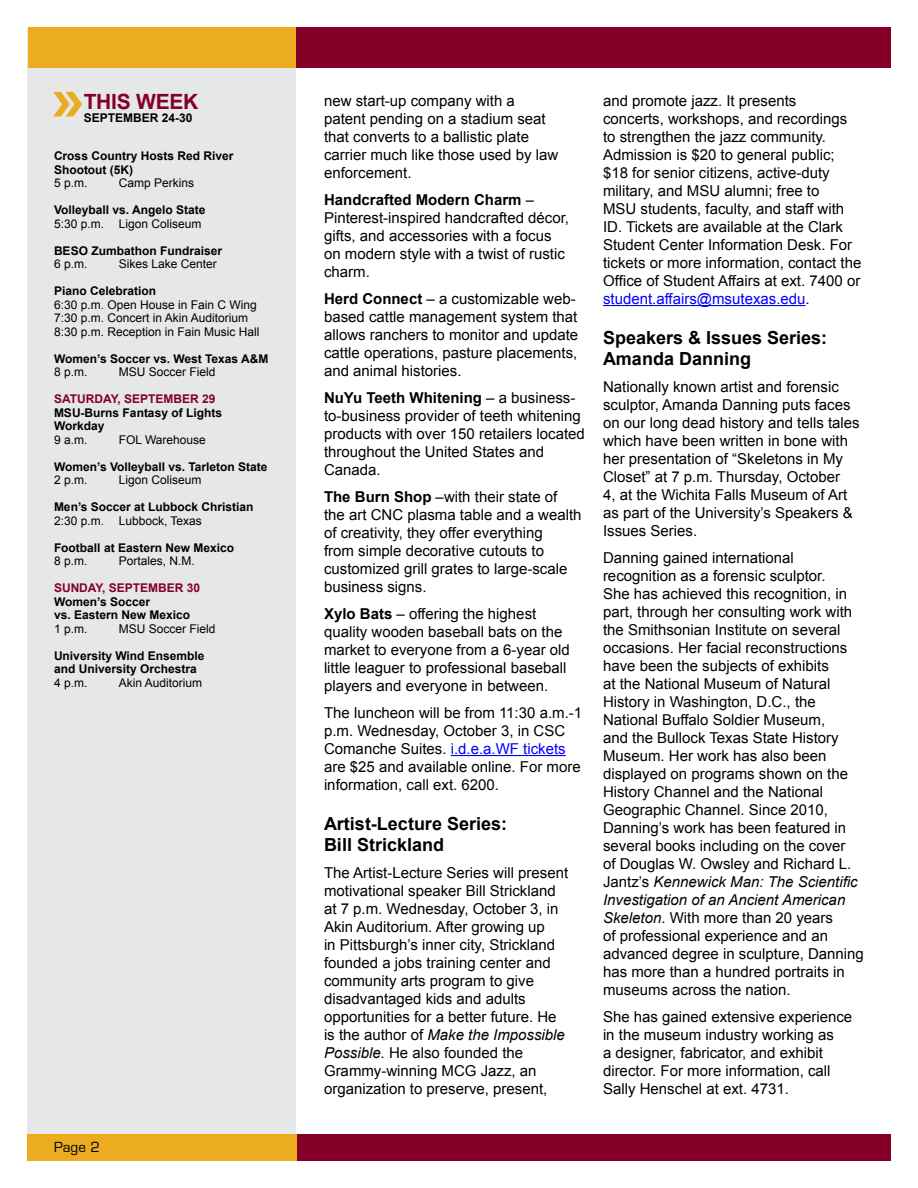
<style>
.page{position:relative;width:918px;height:1188px;background:#fff}
.page>*{position:absolute;margin:0;border:0;box-sizing:border-box;transform-origin:0 0}
.Category_hedder{font:700 21px "Arial";letter-spacing:-.01em;color:#840029}
.Headline{font:700 18px/21.6px "Arial";color:#000}
.Text{font:15px/18px "Arial";color:#000}
.t1{font:13.5px "Eurostile";color:#000}
.Calendar_event{font:700 12px/13.5px "Arial";color:#000}
.Calendar_event_locat{font:12px "Arial";color:#000}
.Calendar_date{font:700 12px "Arial";color:#840029}
.Category_hedder-2{font:700 12px "Arial";color:#000}
.s1{font-weight:700}
.s2{color:#00f}
.s3{font-style:italic}
</style>
<div class="page">
<div style="left:27px;top:28px;width:269px;height:1106px;background:#e6e7e8"></div>
<div style="left:291px;top:27px;width:600px;height:41px;background:#840029"></div>
<div style="left:28px;top:27px;width:267px;height:41px;background:#ebac20"></div>
<div style="left:291px;top:1134px;width:600px;height:27px;background:#840029"></div>
<div style="left:28px;top:1134px;width:269px;height:27px;background:#ebac20"></div>
<img style="left:53px;top:91px;width:29px;height:26px">
<hr style="left:451px;top:755px;width:115px;height:1px;background:#00f">
<hr style="left:603px;top:305px;width:203px;height:1px;background:#00f">
<p class="Category_hedder" style="left:84px;top:88px;width:116px">THIS WEEK</p>
<p class="Text" style="left:324px;top:92px;width:236px">new start-up company with a patent pending on a stadium seat that converts to a ballistic plate carrier much like those used by law enforcement.</p>
<p class="Text" style="left:324px;top:191px;width:247px"><span class="s1">Handcrafted Modern Charm</span> –<br>Pinterest-inspired handcrafted décor, gifts, and accessories with a focus on modern style with a twist of rustic charm.</p>
<p class="Text" style="left:324px;top:290px;width:256px"><span class="s1">Herd Connect</span> – a customizable web&shy;based cattle management system that allows ranchers to monitor and update cattle operations, pasture placements, and animal histories.</p>
<p class="Text" style="left:324px;top:389px;width:262px"><span class="s1">NuYu Teeth Whitening</span> – a business&shy;to-business provider of teeth whitening products with over 150 retailers located throughout the United States and<br>Canada.</p>
<p class="Text" style="left:324px;top:488px;width:259px"><span class="s1">The Burn Shop</span> –with their state of the art CNC plasma table and a wealth of creativity, they offer everything<br>from simple decorative cutouts to customized grill grates to large-scale business signs.</p>
<p class="Text" style="left:324px;top:605px;width:247px"><span class="s1">Xylo Bats</span> – offering the highest quality wooden baseball bats on the market to everyone from a 6-year old little leaguer to professional baseball players and everyone in between.</p>
<p class="Text" style="left:324px;top:704px;width:260px">The luncheon will be from 11:30 a.m.-1 p.m. Wednesday, October 3, in CSC Comanche Suites. <span class="s2">i.d.e.a.WF tickets </span>are $25 and available online. For more information, call ext. 6200.</p>
<p class="Headline" style="left:324px;top:813px;width:185px">Artist-Lecture Series:<br>Bill Strickland</p>
<p class="Text" style="left:324px;top:864px;width:246px">The Artist-Lecture Series will present motivational speaker Bill Strickland at 7 p.m. Wednesday, October 3, in Akin Auditorium. After growing up<br>in Pittsburgh’s inner city, Strickland founded a jobs training center and community arts program to give disadvantaged kids and adults opportunities for a better future. He is the author of <span class="s3">Make the Impossible Possible.</span> He also founded the Grammy-winning MCG Jazz, an organization to preserve, present,</p>
<p class="Category_hedder-2" style="left:84px;top:110px;width:110px">SEPTEMBER 24-30</p>
<p class="Calendar_event" style="left:54px;top:150px;width:181px">Cross Country Hosts Red River<br>Shootout (5K)</p>
<p class="Calendar_event_locat" style="left:54px;top:175px;width:35px">5 p.m.</p>
<p class="Calendar_event_locat" style="left:119px;top:175px;width:77px">Camp Perkins</p>
<p class="Calendar_event" style="left:54px;top:204px;width:153px">Volleyball vs. Angelo State</p>
<p class="Calendar_event_locat" style="left:54px;top:216px;width:149px">5:30 p.m. Ligon Coliseum</p>
<p class="Calendar_event" style="left:54px;top:244px;width:170px">BESO Zumbathon Fundraiser</p>
<p class="Calendar_event_locat" style="left:54px;top:256px;width:35px">6 p.m.</p>
<p class="Calendar_event_locat" style="left:119px;top:256px;width:100px">Sikes Lake Center</p>
<p class="Calendar_event" style="left:54px;top:285px;width:104px">Piano Celebration</p>
<p class="Calendar_event_locat" style="left:54px;top:297px;width:204px">6:30 p.m. Open House in Fain C Wing</p>
<p class="Calendar_event_locat" style="left:54px;top:310px;width:196px">7:30 p.m. Concert in Akin Auditorium</p>
<p class="Calendar_event_locat" style="left:54px;top:324px;width:207px">8:30 p.m. Reception in Fain Music Hall</p>
<p class="Calendar_event" style="left:54px;top:352px;width:216px">Women’s Soccer vs. West Texas A&amp;M</p>
<p class="Calendar_event_locat" style="left:54px;top:364px;width:35px">8 p.m.</p>
<p class="Calendar_event_locat" style="left:119px;top:364px;width:98px">MSU Soccer Field</p>
<p class="Calendar_date" style="left:54px;top:391px;width:163px">SATURDAY, SEPTEMBER 29</p>
<p class="Calendar_event" style="left:54px;top:406px;width:170px">MSU-Burns Fantasy of Lights</p>
<p class="Calendar_event" style="left:54px;top:420px;width:52px">Workday</p>
<p class="Calendar_event_locat" style="left:54px;top:432px;width:35px">9 a.m.</p>
<p class="Calendar_event_locat" style="left:119px;top:432px;width:89px">FOL Warehouse</p>
<p class="Calendar_event" style="left:54px;top:460px;width:215px">Women’s Volleyball vs. Tarleton State</p>
<p class="Calendar_event_locat" style="left:54px;top:472px;width:35px">2 p.m.</p>
<p class="Calendar_event_locat" style="left:119px;top:472px;width:84px">Ligon Coliseum</p>
<p class="Calendar_event" style="left:54px;top:501px;width:201px">Men’s Soccer at Lubbock Christian</p>
<p class="Calendar_event_locat" style="left:54px;top:513px;width:149px">2:30 p.m. Lubbock, Texas</p>
<p class="Calendar_event" style="left:54px;top:541px;width:182px">Football at Eastern New Mexico</p>
<p class="Calendar_event_locat" style="left:54px;top:553px;width:35px">8 p.m.</p>
<p class="Calendar_event_locat" style="left:119px;top:553px;width:78px">Portales, N.M.</p>
<p class="Calendar_date" style="left:54px;top:580px;width:148px">SUNDAY, SEPTEMBER 30</p>
<p class="Calendar_event" style="left:54px;top:595px;width:98px">Women’s Soccer</p>
<p class="Calendar_event" style="left:54px;top:609px;width:138px">vs. Eastern New Mexico</p>
<p class="Calendar_event_locat" style="left:54px;top:621px;width:35px">1 p.m.</p>
<p class="Calendar_event_locat" style="left:119px;top:621px;width:98px">MSU Soccer Field</p>
<p class="Calendar_event" style="left:54px;top:649px;width:152px">University Wind Ensemble</p>
<p class="Calendar_event" style="left:54px;top:663px;width:144px">and University Orchestra</p>
<p class="Calendar_event_locat" style="left:54px;top:675px;width:35px">4 p.m.</p>
<p class="Calendar_event_locat" style="left:119px;top:675px;width:85px">Akin Auditorium</p>
<p class="t1" style="left:54px;top:1139px;width:47px">Page 2</p>
<p class="Text" style="left:603px;top:92px;width:260px">and promote jazz. It presents<br>concerts, workshops, and recordings to strengthen the jazz community.<br>Admission is $20 to general public; $18 for senior citizens, active-duty military, and MSU alumni; free to<br>MSU students, faculty, and staff with ID. Tickets are available at the Clark Student Center Information Desk. For tickets or more information, contact the Office of Student Affairs at ext. 7400 or <span class="s2">student.affairs@msutexas.edu</span>.</p>
<p class="Headline" style="left:603px;top:327px;width:226px">Speakers &amp; Issues Series:<br>Amanda Danning</p>
<p class="Text" style="left:603px;top:378px;width:258px">Nationally known artist and forensic sculptor, Amanda Danning puts faces on our long dead history and tells tales which have been written in bone with her presentation of “Skeletons in My Closet” at 7 p.m. Thursday, October<br>4, at the Wichita Falls Museum of Art as part of the University’s Speakers &amp; Issues Series.</p>
<p class="Text" style="left:603px;top:549px;width:262px">Danning gained international recognition as a forensic sculptor.<br>She has achieved this recognition, in part, through her consulting work with the Smithsonian Institute on several occasions. Her facial reconstructions have been the subjects of exhibits<br>at the National Museum of Natural History in Washington, D.C., the National Buffalo Soldier Museum,<br>and the Bullock Texas State History Museum. Her work has also been displayed on programs shown on the History Channel and the National Geographic Channel. Since 2010, Danning’s work has been featured in several books including on the cover<br>of Douglas W. Owsley and Richard L.<br>Jantz’s <span class="s3">Kennewick Man: The Scientific Investigation of an Ancient American Skeleton</span>. With more than 20 years<br>of professional experience and an advanced degree in sculpture, Danning has more than a hundred portraits in museums across the nation.</p>
<p class="Text" style="left:603px;top:1008px;width:251px">She has gained extensive experience in the museum industry working as<br>a designer, fabricator, and exhibit director. For more information, call Sally Henschel at ext. 4731.</p>
</div>
